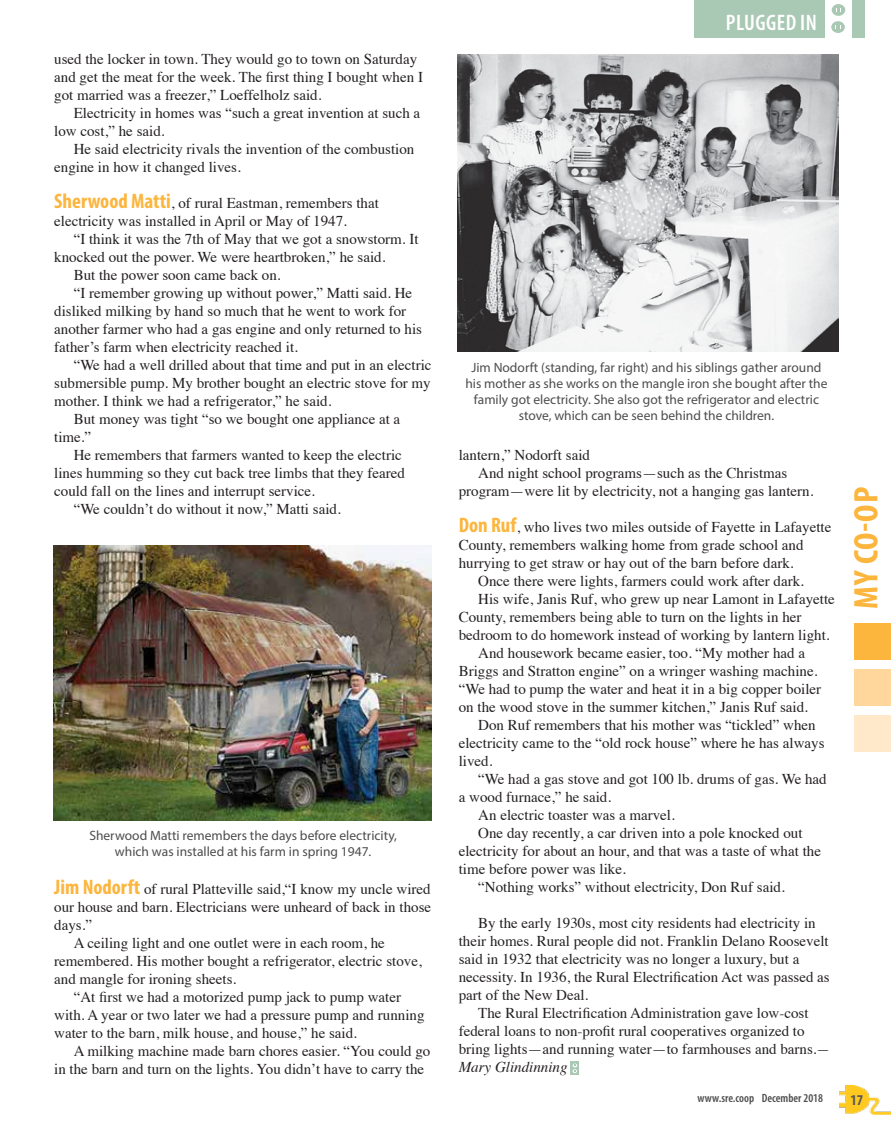
<style>
.page{position:relative;width:891px;height:1134px;background:#fff}
.page>*{position:absolute;margin:0;border:0;box-sizing:border-box;transform-origin:0 0}
.t1{font:700 condensed 34.2px "Myriad Pro";color:#fcb53d;scale:1.05 1}
.t2{font:600 condensed 22.5px "Myriad Pro";letter-spacing:.02em;color:#fff}
.t3{font:15px/18px "Times";color:#231f20}
.t4{font:700 condensed 15px "Myriad Pro";color:#58595b}
.t5{font:13.5px/16.2px "Myriad Pro";color:#4d4d4f;text-align:center}
.t6{font:600 condensed 12px "Myriad Pro";color:#4d4d4f}
.s1{font-family:"Myriad Pro";font-weight:700;font-stretch:condensed;font-size:21px;color:#fcb53d}
.s2{font-style:italic}
</style>
<div class="page">
<img style="left:457px;top:54px;width:381px;height:298px">
<img style="left:840px;top:1085px;width:51px;height:30px">
<div style="left:854px;top:623px;width:37px;height:37px;background:#fcb53d"></div>
<div style="left:854px;top:669px;width:37px;height:37px;background:#ffd79c"></div>
<div style="left:854px;top:715px;width:37px;height:37px;background:#ffe9ca"></div>
<div style="left:694px;top:0;width:170px;height:37px;background:#aac9b4"></div>
<div style="left:825px;top:0;width:27px;height:38px;background:#fff"></div>
<div style="left:832px;top:4px;width:13px;height:12px;background:#aac9b4;border-radius:50%"></div>
<div style="left:831px;top:21px;width:14px;height:12px;background:#aac9b4;border-radius:50%"></div>
<img style="left:53px;top:545px;width:379px;height:276px">
<div style="left:570px;top:1062px;width:9px;height:13px;background:#aac9b4"></div>
<svg style="left:573px;top:1064px;width:4px;height:9px"></svg>
<p class="t3" style="left:54px;top:49px;width:370px">used the locker in town. They would go to town on Saturday and get the meat for the week. The first thing I bought when I got married was a freezer,” Loeffelholz said.</p>
<p class="t3" style="left:54px;top:103px;width:368px;text-indent:20px">Electricity in homes was “such a great invention at such a low cost,” he said.</p>
<p class="t3" style="left:54px;top:139px;width:362px;text-indent:20px">He said electricity rivals the invention of the combustion engine in how it changed lives.</p>
<p class="t3" style="left:54px;top:193px;width:326px"><span class="s1">Sherwood Matti</span>, of rural Eastman, remembers that electricity was installed in April or May of 1947.</p>
<p class="t3" style="left:74px;top:229px;width:346px">“I think it was the 7th of May that we got a snowstorm. It</p>
<p class="t3" style="left:54px;top:247px;width:333px">knocked out the power. We were heartbroken,” he said.</p>
<p class="t3" style="left:74px;top:265px;width:209px">But the power soon came back on.</p>
<p class="t3" style="left:74px;top:283px;width:340px">“I remember growing up without power,” Matti said. He</p>
<p class="t3" style="left:54px;top:301px;width:354px">disliked milking by hand so much that he went to work for</p>
<p class="t3" style="left:54px;top:319px;width:369px">another farmer who had a gas engine and only returned to his</p>
<p class="t3" style="left:54px;top:337px;width:245px">father’s farm when electricity reached it.</p>
<p class="t3" style="left:74px;top:355px;width:359px">“We had a well drilled about that time and put in an electric</p>
<p class="t3" style="left:54px;top:373px;width:378px">submersible pump. My brother bought an electric stove for my</p>
<p class="t3" style="left:54px;top:391px;width:279px">mother. I think we had a refrigerator,” he said.</p>
<p class="t3" style="left:74px;top:409px;width:328px">But money was tight “so we bought one appliance at a</p>
<p class="t3" style="left:54px;top:427px;width:39px">time.”</p>
<p class="t3" style="left:74px;top:445px;width:330px">He remembers that farmers wanted to keep the electric</p>
<p class="t3" style="left:54px;top:463px;width:352px">lines humming so they cut back tree limbs that they feared</p>
<p class="t3" style="left:54px;top:481px;width:262px">could fall on the lines and interrupt service.</p>
<p class="t3" style="left:74px;top:499px;width:269px">“We couldn’t do without it now,” Matti said.</p>
<p class="t5" style="left:89px;top:827px;width:309px">Sherwood Matti remembers the days before electricity, which was installed at his farm in spring 1947.</p>
<p class="t3" style="left:54px;top:879px;width:378px"><span class="s1">Jim Nodorft</span> of rural Platteville said,“I know my uncle wired</p>
<p class="t3" style="left:54px;top:897px;width:378px">our house and barn. Electricians were unheard of back in those</p>
<p class="t3" style="left:54px;top:915px;width:39px">days.”</p>
<p class="t3" style="left:74px;top:933px;width:313px">A ceiling light and one outlet were in each room, he</p>
<p class="t3" style="left:54px;top:951px;width:369px">remembered. His mother bought a refrigerator, electric stove,</p>
<p class="t3" style="left:54px;top:969px;width:184px">and mangle for ironing sheets.</p>
<p class="t3" style="left:74px;top:987px;width:329px">“At first we had a motorized pump jack to pump water</p>
<p class="t3" style="left:54px;top:1005px;width:372px">with. A year or two later we had a pressure pump and running</p>
<p class="t3" style="left:54px;top:1023px;width:304px">water to the barn, milk house, and house,” he said.</p>
<p class="t3" style="left:74px;top:1041px;width:358px">A milking machine made barn chores easier. “You could go</p>
<p class="t3" style="left:54px;top:1059px;width:372px">in the barn and turn on the lights. You didn’t have to carry the</p>
<h2 class="t2" style="left:726px;top:9px;width:93px">PLUGGED IN</h2>
<p class="t5" style="left:465px;top:359px;width:364px">Jim Nodorft (standing, far right) and his siblings gather around his mother as she works on the mangle iron she bought after the family got electricity. She also got the refrigerator and electric stove, which can be seen behind the children.</p>
<p class="t3" style="left:459px;top:444px;width:133px">lantern,” Nodorft said</p>
<p class="t3" style="left:478px;top:462px;width:311px">And night school programs—such as the Christmas</p>
<p class="t3" style="left:459px;top:480px;width:356px">program—were lit by electricity, not a hanging gas lantern.</p>
<p class="t3" style="left:459px;top:516px;width:374px"><span class="s1">Don Ruf</span>, who lives two miles outside of Fayette in Lafayette</p>
<p class="t3" style="left:459px;top:534px;width:346px">County, remembers walking home from grade school and</p>
<p class="t3" style="left:459px;top:552px;width:336px">hurrying to get straw or hay out of the barn before dark.</p>
<p class="t3" style="left:478px;top:570px;width:327px">Once there were lights, farmers could work after dark.</p>
<p class="t3" style="left:478px;top:588px;width:358px">His wife, Janis Ruf, who grew up near Lamont in Lafayette</p>
<p class="t3" style="left:459px;top:606px;width:344px">County, remembers being able to turn on the lights in her</p>
<p class="t3" style="left:459px;top:624px;width:372px">bedroom to do homework instead of working by lantern light.</p>
<p class="t3" style="left:478px;top:642px;width:328px">And housework became easier, too. “My mother had a</p>
<p class="t3" style="left:459px;top:660px;width:360px">Briggs and Stratton engine” on a wringer washing machine.</p>
<p class="t3" style="left:459px;top:678px;width:364px">“We had to pump the water and heat it in a big copper boiler</p>
<p class="t3" style="left:459px;top:696px;width:351px">on the wood stove in the summer kitchen,” Janis Ruf said.</p>
<p class="t3" style="left:478px;top:714px;width:339px">Don Ruf remembers that his mother was “tickled” when</p>
<p class="t3" style="left:459px;top:732px;width:367px">electricity came to the “old rock house” where he has always</p>
<p class="t3" style="left:459px;top:750px;width:35px">lived.</p>
<p class="t3" style="left:478px;top:768px;width:350px">“We had a gas stove and got 100 lb. drums of gas. We had</p>
<p class="t3" style="left:459px;top:786px;width:154px">a wood furnace,” he said.</p>
<p class="t3" style="left:478px;top:804px;width:198px">An electric toaster was a marvel.</p>
<p class="t3" style="left:478px;top:822px;width:326px">One day recently, a car driven into a pole knocked out</p>
<p class="t3" style="left:459px;top:840px;width:364px">electricity for about an hour, and that was a taste of what the</p>
<p class="t3" style="left:459px;top:858px;width:169px">time before power was like.</p>
<p class="t3" style="left:478px;top:876px;width:308px">“Nothing works” without electricity, Don Ruf said.</p>
<p class="t3" style="left:459px;top:912px;width:373px;text-indent:20px">By the early 1930s, most city residents had electricity in their homes. Rural people did not. Franklin Delano Roosevelt said in 1932 that electricity was no longer a luxury, but a necessity. In 1936, the Rural Electrification Act was passed as part of the New Deal.</p>
<p class="t3" style="left:459px;top:1002px;width:373px;text-indent:20px">The Rural Electrification Administration gave low-cost federal loans to non-profit rural cooperatives organized to bring lights—and running water—to farmhouses and barns.<span class="s2">— Mary Glindinning</span></p>
<h1 class="t1" style="left:845px;top:609px;width:117px;rotate:-90deg">MY CO-OP</h1>
<p class="t6" style="left:697px;top:1091px;width:127px">www.sre.coop December 2018</p>
<p class="t4" style="left:850px;top:1090px;width:14px">17</p>
</div>
